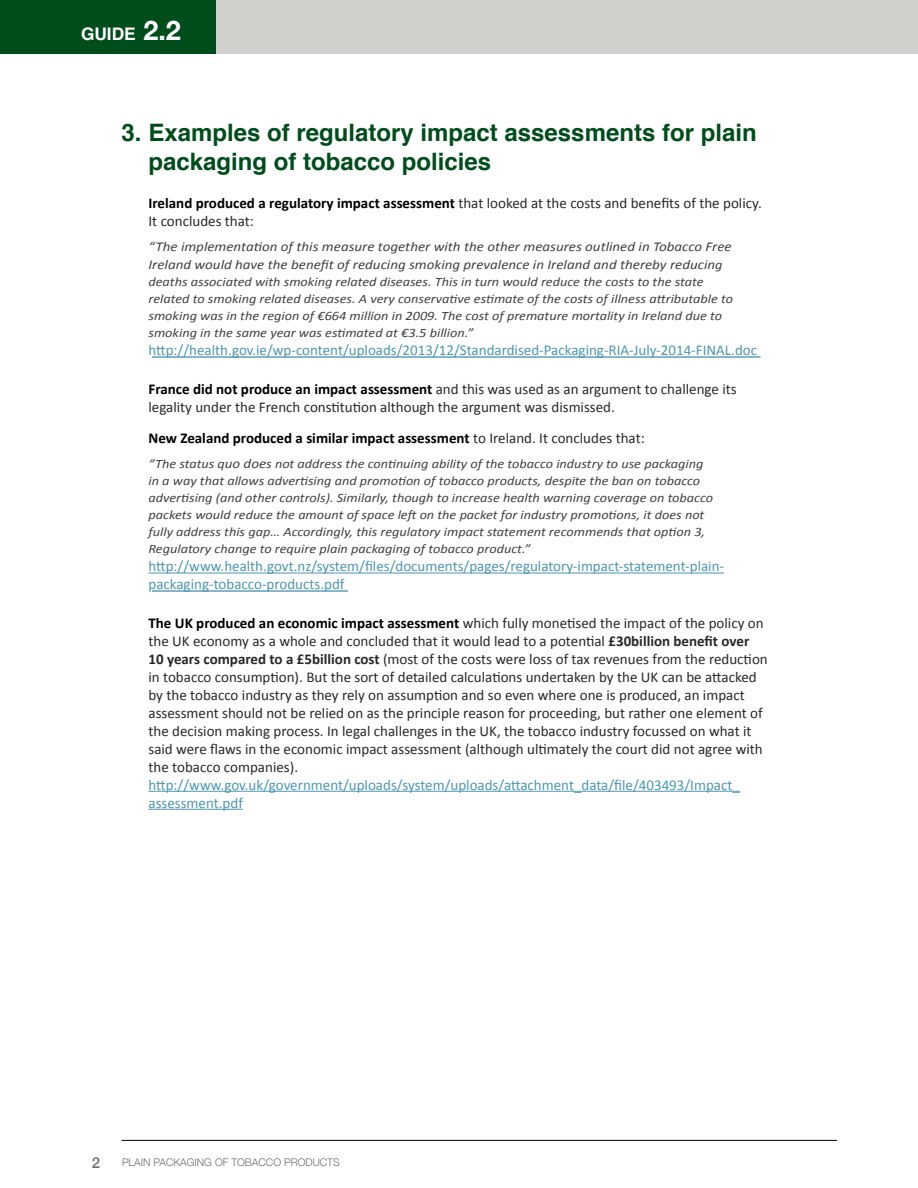
<style>
.page{position:relative;width:918px;height:1188px;background:#fff}
.page>*{position:absolute;margin:0;border:0;box-sizing:border-box;transform-origin:0 0}
.t1{font:700 24px/28.8px "Helvetica";color:#004d1c}
.t2{font:700 17.4px "Helvetica";color:#fff}
.t3{font:15px/18px "Calibri";color:#292829}
.t4{font:15px/18px "Calibri";color:#4d96b2}
.t5{font:700 15px "Calibri";color:#000}
.t6{font:500 15px "Helvetica Neue";color:#6d6e71}
.t7{font:italic 13.5px/18px "Calibri";color:#414042;scale:1.11 1}
.t8{font:italic 12.9px/17.1px "Calibri";color:#414042;scale:1.11 1}
.t9{font:300 10.5px "Helvetica Neue";color:#6d6e71}
.s1{font-family:"Helvetica Neue";font-size:27px}
.s2{font-weight:700;color:#000}
.s3{font-size:12.9px}
.s4{font-weight:400;color:#292829}
.s5{font-size:13.5px}
.s6{font-weight:700}
</style>
<div class="page">
<hr style="left:122px;top:1140px;width:715px;height:1px;background:#000">
<div style="left:0;top:0;width:918px;height:54px;background:#d2d0cd"></div>
<div style="left:0;top:0;width:216px;height:54px;background:#004d1c"></div>
<hr style="left:152px;top:357px;width:609px;height:1px;background:#0d7096">
<hr style="left:148px;top:573px;width:576px;height:1px;background:#4d96b2">
<hr style="left:152px;top:591px;width:196px;height:1px;background:#0d7096">
<hr style="left:148px;top:791px;width:592px;height:1px;background:#4d96b2">
<hr style="left:148px;top:809px;width:95px;height:1px;background:#4d96b2">
<p class="t2" style="left:81px;top:20px;width:101px">guide <span class="s1">2.2</span></p>
<h1 class="t1" style="left:148px;top:119px;width:610px;text-indent:-27px">3. Examples of regulatory impact assessments for plain packaging of tobacco policies</h1>
<p class="t3" style="left:148px;top:193px;width:615px"><span class="s2">Ireland produced a regulatory impact assessment</span> that looked at the costs and benefits of the policy.<br>It concludes that:</p>
<p class="t7" style="left:148px;top:237px;width:527px">“The implementation of this measure together with the other measures outlined in Tobacco Free<br>Ireland would have the benefit of reducing smoking prevalence in Ireland and thereby reducin<span class="s3">g</span></p>
<p class="t8" style="left:148px;top:273px;width:528px">deaths associated with smoking related diseases. This in turn would reduce the costs to the state related to smoking related diseases. A very conservative estimate of the costs of illness attributable to smoking was in the region of €664 million in 2009. The cost of premature mortality in Ireland due to smoking in the same year was estimated at €3.5 billion.”</p>
<p class="t4" style="left:148px;top:341px;width:610px">http://health.gov.ie/wp-content/uploads/2013/12/Standardised-Packaging-RIA-July-2014-FINAL.doc</p>
<p class="t3" style="left:148px;top:379px;width:590px"><span class="s2">France did not produce an impact assessment</span> and this was used as an argument to challenge its legality under the French constitution although the argument was dismissed.</p>
<p class="t5" style="left:148px;top:429px;width:498px">New Zealand produced a similar impact assessment <span class="s4">to Ireland. It concludes that:</span></p>
<p class="t8" style="left:148px;top:454px;width:510px">“The status q<span class="s5">uo doe</span>s not address the continuing ability of the tobacco industry to use packaging in a way that allows advertising and promotion of tobacco products, despite the ban on tobacco advertising (and other controls). Similarly, though to increase health warning coverage on tobacco packets would reduce the amount of space left on the packet for industry promotions, it does not fully address this gap… Accordingly, this regulatory impact statement recommends that option 3, Regulatory change to require plain packaging of tobacco product.”</p>
<p class="t4" style="left:148px;top:557px;width:577px">http://www.health.govt.nz/system/files/documents/pages/regulatory-impact-statement-plain&shy;packaging-tobacco-products.pdf</p>
<p class="t3" style="left:148px;top:613px;width:621px"><span class="s2">The UK produced an economic impact assessment</span> which fully monetised the impact of the policy on the UK economy as a whole and concluded that it would lead to a potential <span class="s6">£30billion benefit over 10 years compared to a £5billion cost</span> (most of the costs were loss of tax revenues from the reduction in tobacco consumption). But the sort of detailed calculations undertaken by the UK can be attacked by the tobacco industry as they rely on assumption and so even where one is produced, an impact assessment should not be relied on as the principle reason for proceeding, but rather one element of the decision making process. In legal challenges in the UK, the tobacco industry focussed on what it said were flaws in the economic impact assessment (although ultimately the court did not agree with the tobacco companies).</p>
<p class="t4" style="left:148px;top:775px;width:593px">http://www.gov.uk/government/uploads/system/uploads/attachment_data/file/403493/Impact_ assessment.pdf</p>
<p class="t6" style="left:92px;top:1151px;width:10px">2</p>
<p class="t9" style="left:122px;top:1154px;width:219px">PLAIN PACKAGING OF TOBACCO PRODUCTS</p>
</div>
